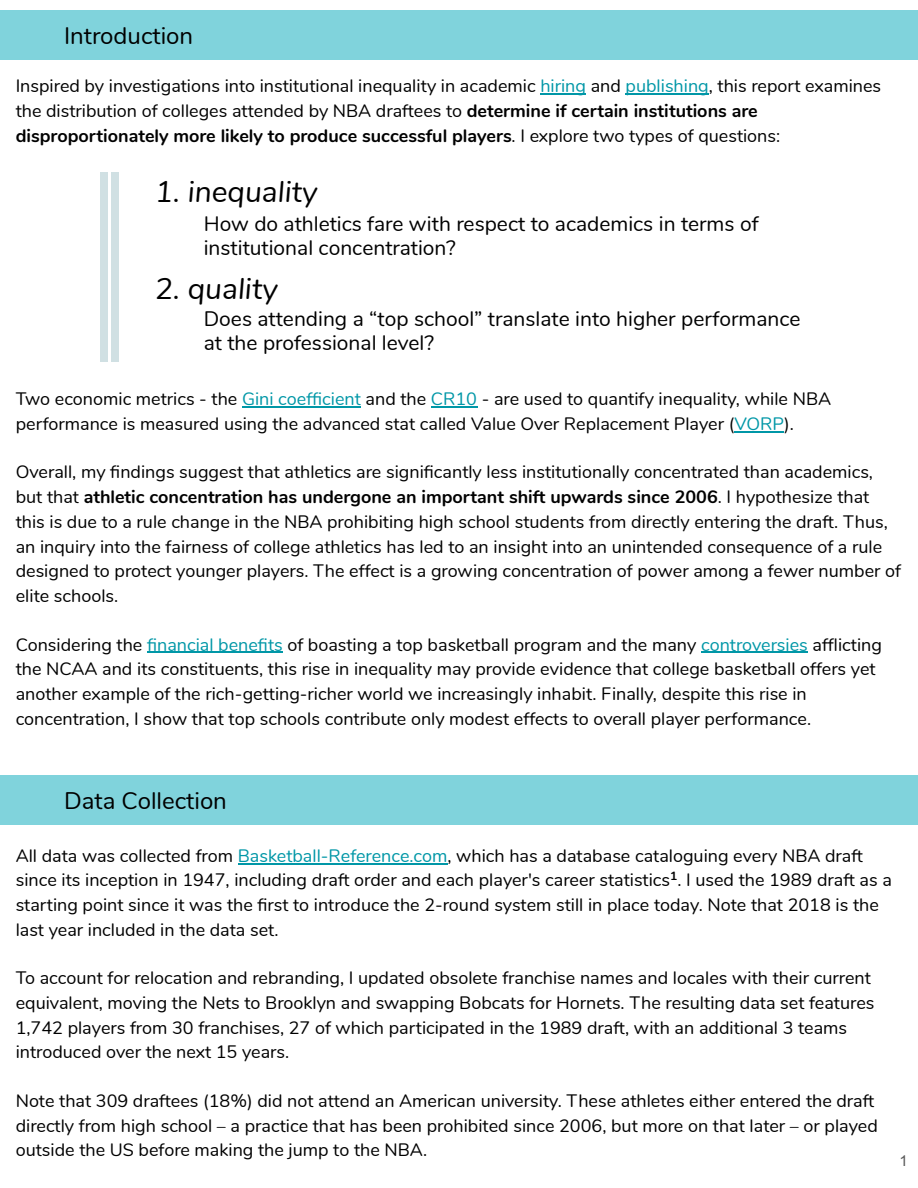
<style>
.page{position:relative;width:918px;height:1188px;background:#fff}
.page>*{position:absolute;margin:0;border:0;box-sizing:border-box;transform-origin:0 0}
.t1{font:italic 30px "Nunito";color:#000}
.t2{font:24px "Nunito";color:#000}
.t3{font:21px/24.8px "Nunito";color:#000}
.t4{font:18px/24.8px "Nunito";color:#000}
.t5{font:15px "Arial";color:#595959}
.s1{color:#0097a7}
.s2{font-weight:700}
</style>
<div class="page">
<hr style="left:540px;top:94px;width:46px;height:1px;background:#0097a7">
<hr style="left:626px;top:94px;width:83px;height:1px;background:#0097a7">
<hr style="left:238px;top:863px;width:209px;height:1px;background:#0097a7">
<div style="left:0;top:10px;width:918px;height:50px;background:#80d3dc"></div>
<div style="left:0;top:776px;width:918px;height:49px;background:#80d3dc"></div>
<hr style="left:242px;top:406px;width:119px;height:2px;background:#0097a7">
<hr style="left:431px;top:406px;width:46px;height:2px;background:#0097a7">
<hr style="left:734px;top:431px;width:50px;height:2px;background:#0097a7">
<hr style="left:147px;top:652px;width:136px;height:1px;background:#0097a7">
<hr style="left:701px;top:652px;width:107px;height:1px;background:#0097a7">
<div style="left:100px;top:172px;width:7px;height:189px;background:#d0e0e3"></div>
<div style="left:111px;top:172px;width:8px;height:189px;background:#d0e0e3"></div>
<h2 class="t2" style="left:64px;top:19px;width:131px">Introduction</h2>
<p class="t4" style="left:16px;top:74px;width:867px">Inspired by investigations into institutional inequality in academic <span class="s1">hiring</span> and <span class="s1">publishing</span>, this report examines the distribution of colleges attended by NBA draftees to <span class="s2">determine if certain institutions are disproportionately more likely to produce successful players</span>. I explore two types of questions:</p>
<h1 class="t1" style="left:155px;top:172px;width:164px">1. inequality</h1>
<p class="t3" style="left:204px;top:211px;width:556px">How do athletics fare with respect to academics in terms of institutional concentration?</p>
<h1 class="t1" style="left:155px;top:269px;width:124px">2. quality</h1>
<p class="t3" style="left:204px;top:306px;width:598px">Does attending a “top school” translate into higher performance at the professional level?</p>
<p class="t4" style="left:16px;top:387px;width:817px">Two economic metrics - the <span class="s1">Gini coefficient</span> and the <span class="s1">CR10</span> - are used to quantify inequality, while NBA performance is measured using the advanced stat called Value Over Replacement Player (<span class="s1">VORP</span>).</p>
<p class="t4" style="left:16px;top:460px;width:887px">Overall, my findings suggest that athletics are significantly less institutionally concentrated than academics, but that <span class="s2">athletic concentration has undergone an important shift upwards since 2006</span>. I hypothesize that this is due to a rule change in the NBA prohibiting high school students from directly entering the draft. Thus, an inquiry into the fairness of college athletics has led to an insight into an unintended consequence of a rule designed to protect younger players. The effect is a growing concentration of power among a fewer number of elite schools.</p>
<p class="t4" style="left:16px;top:632px;width:868px">Considering the <span class="s1">financial benefits</span> of boasting a top basketball program and the many <span class="s1">controversies</span> afflicting the NCAA and its constituents, this rise in inequality may provide evidence that college basketball offers yet another example of the rich-getting-richer world we increasingly inhabit. Finally, despite this rise in concentration, I show that top schools contribute only modest effects to overall player performance.</p>
<h2 class="t2" style="left:64px;top:785px;width:164px">Data Collection</h2>
<p class="t4" style="left:16px;top:843px;width:878px">All data was collected from <span class="s1">Basketball-Reference.com</span>, which has a database cataloguing every NBA draft since its inception in 1947, including draft order and each player's career statistics<sup>1</sup>. I used the 1989 draft as a starting point since it was the first to introduce the 2-round system still in place today. Note that 2018 is the last year included in the data set.</p>
<p class="t4" style="left:16px;top:966px;width:860px">To account for relocation and rebranding, I updated obsolete franchise names and locales with their current equivalent, moving the Nets to Brooklyn and swapping Bobcats for Hornets. The resulting data set features 1,742 players from 30 franchises, 27 of which participated in the 1989 draft, with an additional 3 teams introduced over the next 15 years.</p>
<p class="t4" style="left:16px;top:1089px;width:864px">Note that 309 draftees (18%) did not attend an American university. These athletes either entered the draft directly from high school – a practice that has been prohibited since 2006, but more on that later – or played outside the US before making the jump to the NBA.</p>
<p class="t5" style="left:900px;top:1155px;width:10px">1</p>
</div>
